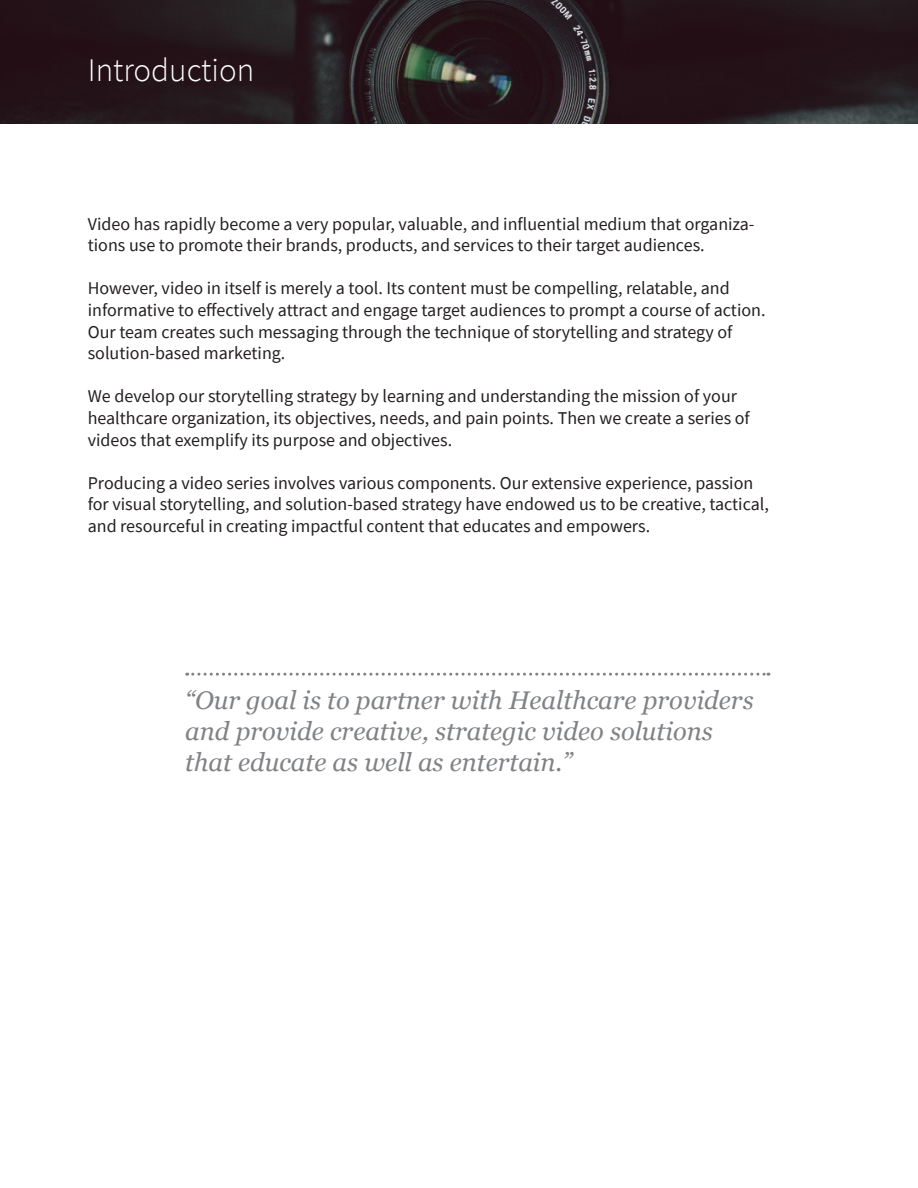
<style>
.page{position:relative;width:918px;height:1188px;background:#fff}
.page>*{position:absolute;margin:0;border:0;box-sizing:border-box;transform-origin:0 0}
.t1{font:300 33px "Source Sans Pro";color:#fff}
.Paragraph_Style_2{font:italic 25.5px/30.6px "Georgia";color:#808285}
.t2{font:18px/21.6px "Source Sans Pro";color:#231f20}
</style>
<div class="page">
<svg style="left:187px;top:673px;width:582px;height:3px"></svg>
<img style="left:0;top:0;width:918px;height:123px">
<p class="t1" style="left:88px;top:50px;width:168px">Introduction</p>
<p class="t2" style="left:88px;top:213px;width:668px">Video has rapidly become a very popular, valuable, and influential medium that organiza&shy;tions use to promote their brands, products, and services to their target audiences.</p>
<p class="t2" style="left:88px;top:277px;width:679px">However, video in itself is merely a tool. Its content must be compelling, relatable, and informative to effectively attract and engage target audiences to prompt a course of action.<br>Our team creates such messaging through the technique of storytelling and strategy of solution-based marketing.</p>
<p class="t2" style="left:88px;top:385px;width:664px">We develop our storytelling strategy by learning and understanding the mission of your healthcare organization, its objectives, needs, and pain points. Then we create a series of videos that exemplify its purpose and objectives.</p>
<p class="t2" style="left:88px;top:472px;width:683px">Producing a video series involves various components. Our extensive experience, passion for visual storytelling, and solution-based strategy have endowed us to be creative, tactical, and resourceful in creating impactful content that educates and empowers.</p>
<p class="Paragraph_Style_2" style="left:185px;top:684px;width:570px">“Our goal is to partner with Healthcare providers and provide creative, strategic video solutions that educate as well as entertain.”</p>
</div>
